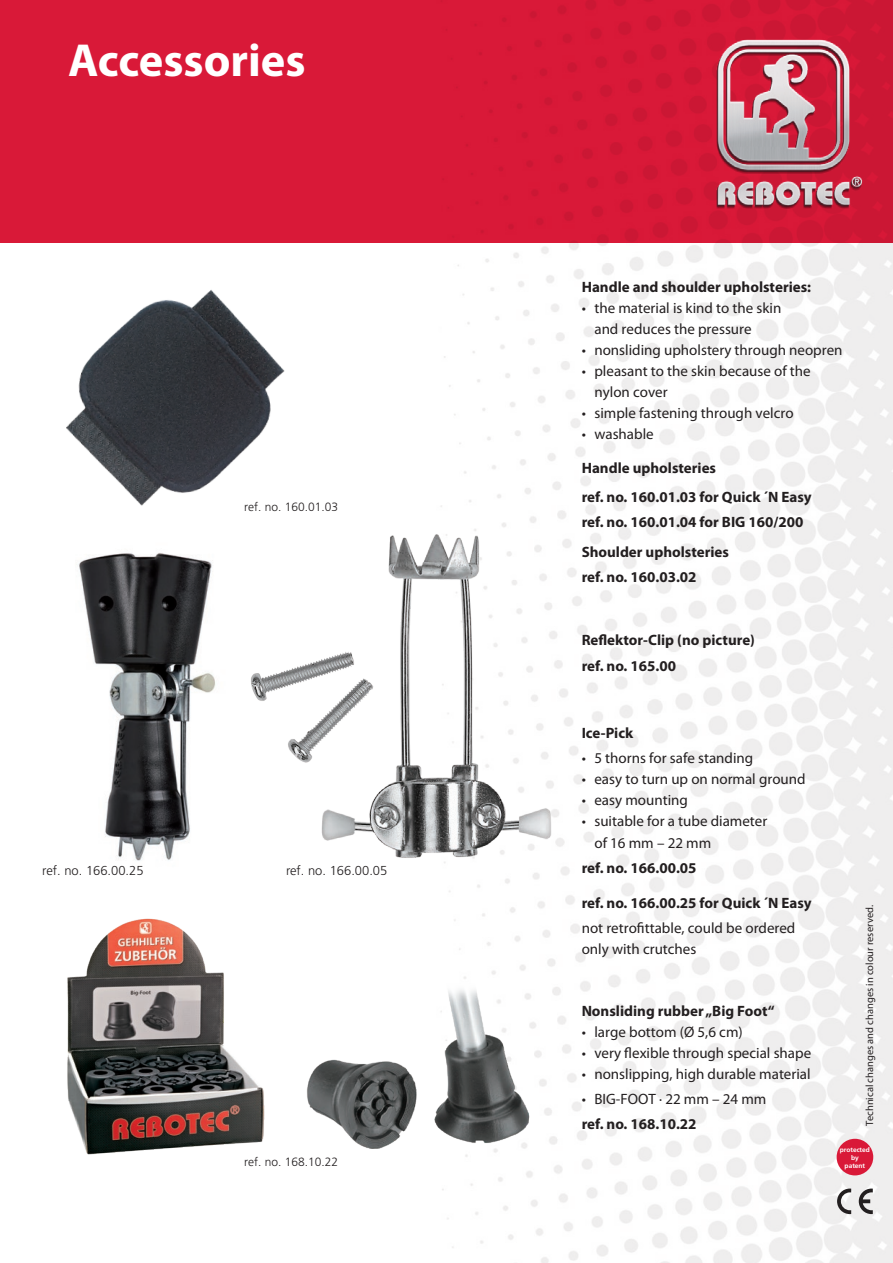
<style>
.page{position:relative;width:893px;height:1263px;background:#fff}
.page>*{position:absolute;margin:0;border:0;box-sizing:border-box;transform-origin:0 0}
.t1{font:700 46.5px "Myriad Pro";color:#fff}
.t2{font:15px/21px "Myriad Pro";color:#231f20}
.t3{font:700 15px/29.5px "Myriad Pro";color:#231f20}
.t4{font:300 12.9px "Frutiger LT Std";color:#231f20}
.t5{font:300 12px "Frutiger LT Std";color:#231f20}
.t6{font:10.5px "Myriad Pro";color:#231f20}
.t7{font:700 6.6px/7.9px "Frutiger LT Std";color:#fff;text-align:center}
</style>
<div class="page">
<img style="left:0;top:0;width:893px;height:1263px">
<img style="left:698px;top:25px;width:177px;height:201px">
<svg style="left:859px;top:1188px;width:14px;height:26px"></svg>
<svg style="left:837px;top:1188px;width:14px;height:26px"></svg>
<div style="left:837px;top:1139px;width:36px;height:36px;background:#d91938;border-radius:50%"></div>
<img style="left:311px;top:519px;width:260px;height:353px">
<img style="left:241px;top:603px;width:140px;height:186px">
<img style="left:23px;top:894px;width:293px;height:292px">
<img style="left:291px;top:967px;width:250px;height:194px">
<img style="left:24px;top:240px;width:314px;height:319px">
<img style="left:52px;top:532px;width:184px;height:343px">
<h1 class="t1" style="left:68px;top:30px;width:239px">Accessories</h1>
<p class="t5" style="left:244px;top:500px;width:95px">ref. no. 160.01.03</p>
<p class="t4" style="left:42px;top:863px;width:103px">ref. no. 166.00.25</p>
<p class="t4" style="left:286px;top:863px;width:103px">ref. no. 166.00.05</p>
<p class="t5" style="left:244px;top:1155px;width:95px">ref. no. 168.10.22</p>
<p class="t3" style="left:582px;top:272px;width:231px">Handle and shoulder upholsteries:</p>
<p class="t2" style="left:594px;top:297px;width:188px;text-indent:-13px">• the material is kind to the skin and reduces the pressure</p>
<p class="t2" style="left:582px;top:339px;width:262px">• nonsliding upholstery through neopren</p>
<p class="t2" style="left:594px;top:360px;width:218px;text-indent:-13px">• pleasant to the skin because of the nylon cover</p>
<p class="t2" style="left:582px;top:402px;width:213px">• simple fastening through velcro</p>
<p class="t2" style="left:582px;top:423px;width:74px">• washable</p>
<p class="t3" style="left:582px;top:452px;width:232px">Handle upholsteries<br>ref. no. 160.01.03 for Quick ´N Easy</p>
<p class="t3" style="left:582px;top:507px;width:223px">ref. no. 160.01.04 for BIG 160/200<br>Shoulder upholsteries</p>
<p class="t3" style="left:582px;top:562px;width:116px">ref. no. 160.03.02</p>
<p class="t3" style="left:582px;top:627px;width:175px;line-height:25.2px">Reflektor-Clip (no picture) ref. no. 165.00</p>
<p class="t3" style="left:582px;top:718px;width:53px">Ice-Pick</p>
<p class="t2" style="left:582px;top:748px;width:173px">• 5 thorns for safe standing</p>
<p class="t2" style="left:582px;top:769px;width:225px">• easy to turn up on normal ground</p>
<p class="t2" style="left:582px;top:790px;width:108px">• easy mounting</p>
<p class="t2" style="left:594px;top:811px;width:174px;text-indent:-13px">• suitable for a tube diameter of 16 mm – 22 mm</p>
<p class="t3" style="left:582px;top:852px;width:116px">ref. no. 166.00.05</p>
<p class="t3" style="left:582px;top:887px;width:232px">ref. no. 166.00.25 for Quick ´N Easy</p>
<p class="t2" style="left:582px;top:917px;width:215px">not retrofittable, could be ordered only with crutches</p>
<p class="t3" style="left:582px;top:995px;width:194px">Nonsliding rubber „Big Foot“</p>
<p class="t2" style="left:582px;top:1021px;width:163px">• large bottom (Ø 5,6 cm)</p>
<p class="t2" style="left:582px;top:1042px;width:231px">• very flexible through special shape</p>
<p class="t2" style="left:582px;top:1063px;width:230px">• nonslipping, high durable material</p>
<p class="t2" style="left:582px;top:1088px;width:186px">• BIG-FOOT · 22 mm – 24 mm</p>
<p class="t3" style="left:582px;top:1109px;width:116px">ref. no. 168.10.22</p>
<p class="t6" style="left:863px;top:1126px;width:222px;rotate:-90deg">Technical changes and changes in colour reserved.</p>
<p class="t7" style="left:840px;top:1146px;width:32px">protected by<br>patent</p>
</div>
